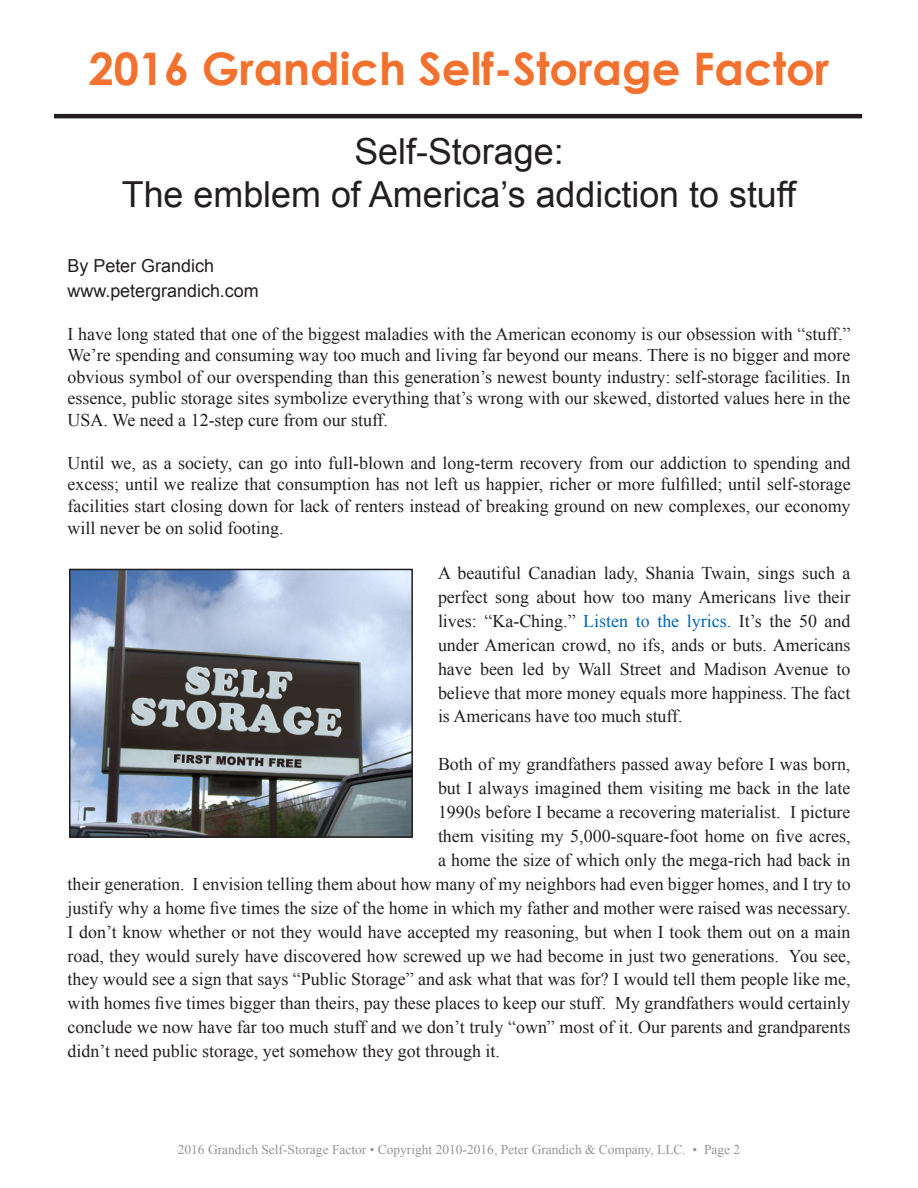
<style>
.page{position:relative;width:918px;height:1188px;background:#fff}
.page>*{position:absolute;margin:0;border:0;box-sizing:border-box;transform-origin:0 0}
.t1{font:700 44.85px "Century Gothic";color:#f3712e}
.t2{font:35.85px "Arial";color:#231f20}
.t3{font:18px/21.5px "Times New Roman";color:#231f20;text-align:justify}
.t4{font:18px "Arial";color:#231f20}
.t5{font:13.5px "Times New Roman";color:#939598}
.s1{color:#0164b1}
</style>
<div class="page">
<img style="left:71px;top:571px;width:340px;height:265px">
<div style="left:69px;top:569px;width:344px;height:269px;border:1px solid #231f20"></div>
<hr style="left:54px;top:114px;width:808px;height:4px;background:#231f20">
<p class="t1" style="left:89px;top:34px;width:742px">2016 Grandich Self-Storage Factor</p>
<p class="t2" style="left:354px;top:128px;width:211px">Self-Storage:</p>
<p class="t2" style="left:122px;top:171px;width:676px">The emblem of America’s addiction to stuff</p>
<p class="t4" style="left:68px;top:254px;width:148px">By Peter Grandich</p>
<p class="t4" style="left:68px;top:279px;width:193px">www.petergrandich.com</p>
<p class="t3" style="left:68px;top:323px;width:785px">I have long stated that one of the biggest maladies with the American economy is our obsession with “stuff.” We’re spending and consuming way too much and living far beyond our means. There is no bigger and more obvious symbol of our overspending than this generation’s newest bounty industry: self-storage facilities. In essence, public storage sites symbolize everything that’s wrong with our skewed, distorted values here in the USA. We need a 12-step cure from our stuff.</p>
<p class="t3" style="left:68px;top:452px;width:785px">Until we, as a society, can go into full-blown and long-term recovery from our addiction to spending and excess; until we realize that consumption has not left us happier, richer or more fulfilled; until self-storage facilities start closing down for lack of renters instead of breaking ground on new complexes, our economy will never be on solid footing.</p>
<p class="t3" style="left:438px;top:561px;width:414px;line-height:23.9px">A beautiful Canadian lady, Shania Twain, sings such a perfect song about how too many Americans live their lives: “Ka-Ching.” <span class="s1">Listen to the lyrics.</span> It’s the 50 and under American crowd, no ifs, ands or buts. Americans have been led by Wall Street and Madison Avenue to believe that more money equals more happiness. The fact is Americans have too much stuff.</p>
<p class="t3" style="left:438px;top:753px;width:414px">Both of my grandfathers passed away before I was born,</p>
<p class="t3" style="left:438px;top:777px;width:414px">but I always imagined them visiting me back in the late</p>
<p class="t3" style="left:438px;top:801px;width:414px">1990s before I became a recovering materialist. I picture</p>
<p class="t3" style="left:438px;top:825px;width:414px">them visiting my 5,000-square-foot home on five acres,</p>
<p class="t3" style="left:438px;top:849px;width:414px">a home the size of which only the mega-rich had back in</p>
<p class="t3" style="left:68px;top:873px;width:785px">their generation. I envision telling them about how many of my neighbors had even bigger homes, and I try to</p>
<p class="t3" style="left:68px;top:897px;width:785px">justify why a home five times the size of the home in which my father and mother were raised was necessary.</p>
<p class="t3" style="left:68px;top:921px;width:784px">I don’t know whether or not they would have accepted my reasoning, but when I took them out on a main</p>
<p class="t3" style="left:68px;top:944px;width:785px">road, they would surely have discovered how screwed up we had become in just two generations. You see,</p>
<p class="t3" style="left:68px;top:968px;width:785px">they would see a sign that says “Public Storage” and ask what that was for? I would tell them people like me,</p>
<p class="t3" style="left:68px;top:992px;width:784px">with homes five times bigger than theirs, pay these places to keep our stuff. My grandfathers would certainly</p>
<p class="t3" style="left:68px;top:1016px;width:785px">conclude we now have far too much stuff and we don’t truly “own” most of it. Our parents and grandparents</p>
<p class="t3" style="left:68px;top:1040px;width:434px">didn’t need public storage, yet somehow they got through it.</p>
<p class="t5" style="left:178px;top:1140px;width:564px">2016 Grandich Self-Storage Factor • Copyright 2010-2016, Peter Grandich &amp; Company, LLC. • Page 2</p>
</div>
